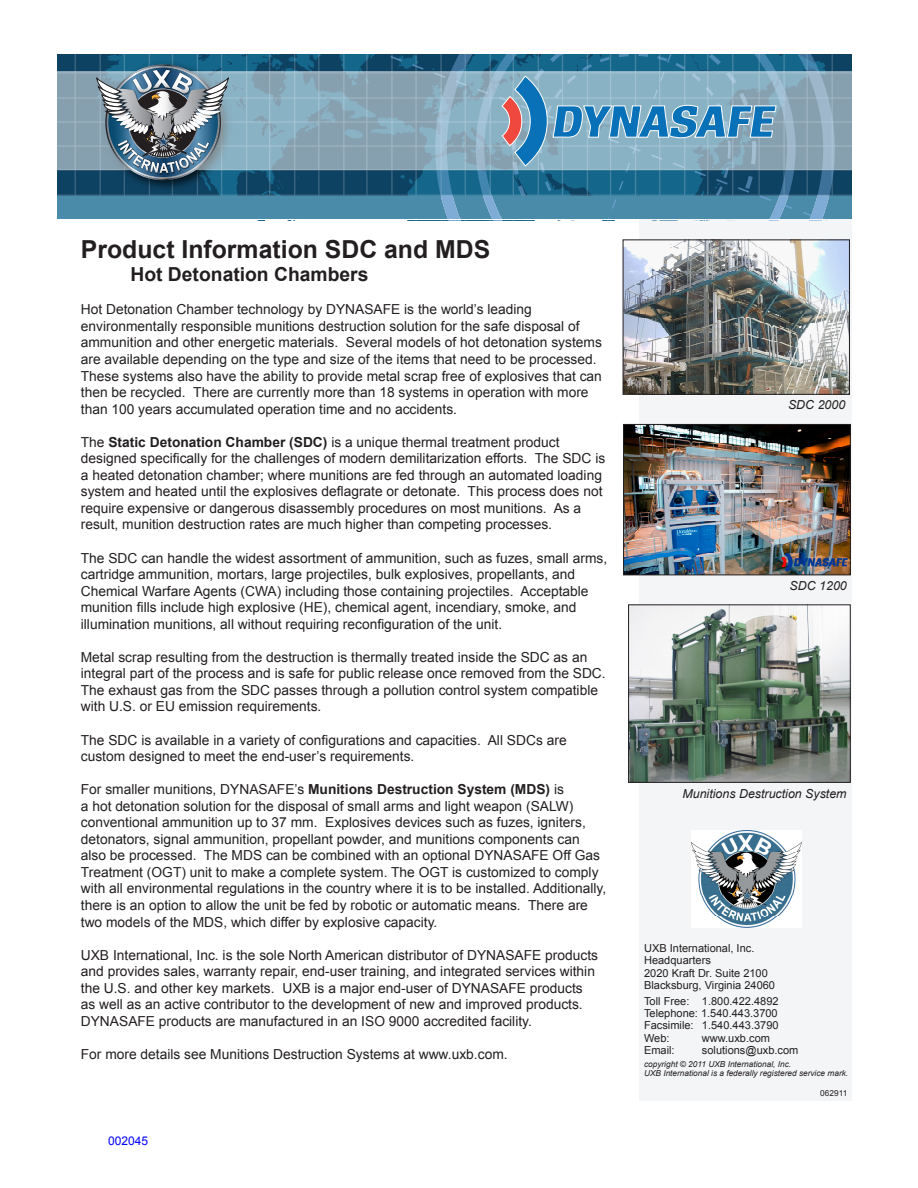
<style>
.page{position:relative;width:918px;height:1188px;background:#fff}
.page>*{position:absolute;margin:0;border:0;box-sizing:border-box;transform-origin:0 0}
.t1{font:700 24.75px "Arial";color:#231f20}
.t2{font:700 19.35px "Arial";color:#231f20}
.t3{font:13.8px/16.5px "Arial";color:#231f20}
.t4{font:italic 12.45px "Arial";color:#231f20}
.t5{font:12px "Arial";color:#00f}
.t6{font:11.1px "Arial";color:#231f20}
.t7{font:italic 8.25px/9.6px "Arial";color:#231f20}
.t8{font:8.25px "Arial";color:#231f20}
.s1{font-weight:700}
</style>
<div class="page">
<svg style="left:57px;top:54px;width:795px;height:165px;background:#608da6"></svg>
<div style="left:639px;top:219px;width:213px;height:881px;background:#f3f5f6"></div>
<img style="left:625px;top:242px;width:223px;height:150px">
<div style="left:623px;top:240px;width:227px;height:154px;border:1px solid #231f20"></div>
<img style="left:625px;top:426px;width:223px;height:147px">
<div style="left:623px;top:424px;width:227px;height:151px;border:1px solid #231f20"></div>
<img style="left:691px;top:831px;width:111px;height:97px">
<img style="left:630px;top:607px;width:218px;height:173px">
<p class="t1" style="left:81px;top:233px;width:411px">Product Information SDC and MDS</p>
<p class="t2" style="left:130px;top:262px;width:240px">Hot Detonation Chambers</p>
<p class="t3" style="left:81px;top:301px;width:523px">Hot Detonation Chamber technology by DYNASAFE is the world’s leading environmentally responsible munitions destruction solution for the safe disposal of ammunition and other energetic materials. Several models of hot detonation systems are available depending on the type and size of the items that need to be processed.<br>These systems also have the ability to provide metal scrap free of explosives that can then be recycled. There are currently more than 18 systems in operation with more than 100 years accumulated operation time and no accidents.</p>
<p class="t3" style="left:81px;top:434px;width:526px">The <span class="s1">Static Detonation Chamber (SDC)</span> is a unique thermal treatment product designed specifically for the challenges of modern demilitarization efforts. The SDC is a heated detonation chamber; where munitions are fed through an automated loading system and heated until the explosives deflagrate or detonate. This process does not require expensive or dangerous disassembly procedures on most munitions. As a result, munition destruction rates are much higher than competing processes.</p>
<p class="t3" style="left:81px;top:550px;width:528px">The SDC can handle the widest assortment of ammunition, such as fuzes, small arms, cartridge ammunition, mortars, large projectiles, bulk explosives, propellants, and Chemical Warfare Agents (CWA) including those containing projectiles. Acceptable munition fills include high explosive (HE), chemical agent, incendiary, smoke, and illumination munitions, all without requiring reconfiguration of the unit.</p>
<p class="t3" style="left:81px;top:649px;width:526px">Metal scrap resulting from the destruction is thermally treated inside the SDC as an integral part of the process and is safe for public release once removed from the SDC.<br>The exhaust gas from the SDC passes through a pollution control system compatible with U.S. or EU emission requirements.</p>
<p class="t3" style="left:81px;top:732px;width:487px">The SDC is available in a variety of configurations and capacities. All SDCs are custom designed to meet the end-user’s requirements.</p>
<p class="t3" style="left:81px;top:781px;width:527px">For smaller munitions, DYNASAFE’s <span class="s1">Munitions Destruction System (MDS)</span> is<br>a hot detonation solution for the disposal of small arms and light weapon (SALW) conventional ammunition up to 37 mm. Explosives devices such as fuzes, igniters, detonators, signal ammunition, propellant powder, and munitions components can also be processed. The MDS can be combined with an optional DYNASAFE Off Gas Treatment (OGT) unit to make a complete system. The OGT is customized to comply with all environmental regulations in the country where it is to be installed. Additionally, there is an option to allow the unit be fed by robotic or automatic means. There are two models of the MDS, which differ by explosive capacity.</p>
<p class="t3" style="left:81px;top:947px;width:519px">UXB International, Inc. is the sole North American distributor of DYNASAFE products and provides sales, warranty repair, end-user training, and integrated services within the U.S. and other key markets. UXB is a major end-user of DYNASAFE products as well as an active contributor to the development of new and improved products.<br>DYNASAFE products are manufactured in an ISO 9000 accredited facility.</p>
<p class="t3" style="left:81px;top:1046px;width:428px">For more details see Munitions Destruction Systems at www.uxb.com.</p>
<p class="t5" style="left:108px;top:1133px;width:42px">002045</p>
<p class="t4" style="left:788px;top:397px;width:59px">SDC 2000</p>
<p class="t4" style="left:790px;top:577px;width:59px">SDC 1200</p>
<p class="t4" style="left:682px;top:786px;width:166px">Munitions Destruction System</p>
<p class="t6" style="left:644px;top:941px;width:112px">UXB International, Inc.</p>
<p class="t6" style="left:644px;top:953px;width:68px">Headquarters</p>
<p class="t6" style="left:644px;top:966px;width:125px">2020 Kraft Dr. Suite 2100</p>
<p class="t6" style="left:644px;top:978px;width:132px">Blacksburg, Virginia 24060</p>
<p class="t6" style="left:644px;top:993px;width:136px">Toll Free: 1.800.422.4892</p>
<p class="t6" style="left:644px;top:1006px;width:135px">Telephone: 1.540.443.3700</p>
<p class="t6" style="left:644px;top:1018px;width:136px">Facsimile: 1.540.443.3790</p>
<p class="t6" style="left:644px;top:1031px;width:27px">Web:</p>
<p class="t6" style="left:702px;top:1031px;width:70px">www.uxb.com</p>
<p class="t6" style="left:644px;top:1043px;width:32px">Email:</p>
<p class="t6" style="left:702px;top:1043px;width:98px">solutions@uxb.com</p>
<p class="t7" style="left:644px;top:1059px;width:206px">copyright © 2011 UXB International, Inc.<br>UXB International is a federally registered service mark.</p>
<p class="t8" style="left:820px;top:1088px;width:28px">062911</p>
</div>
